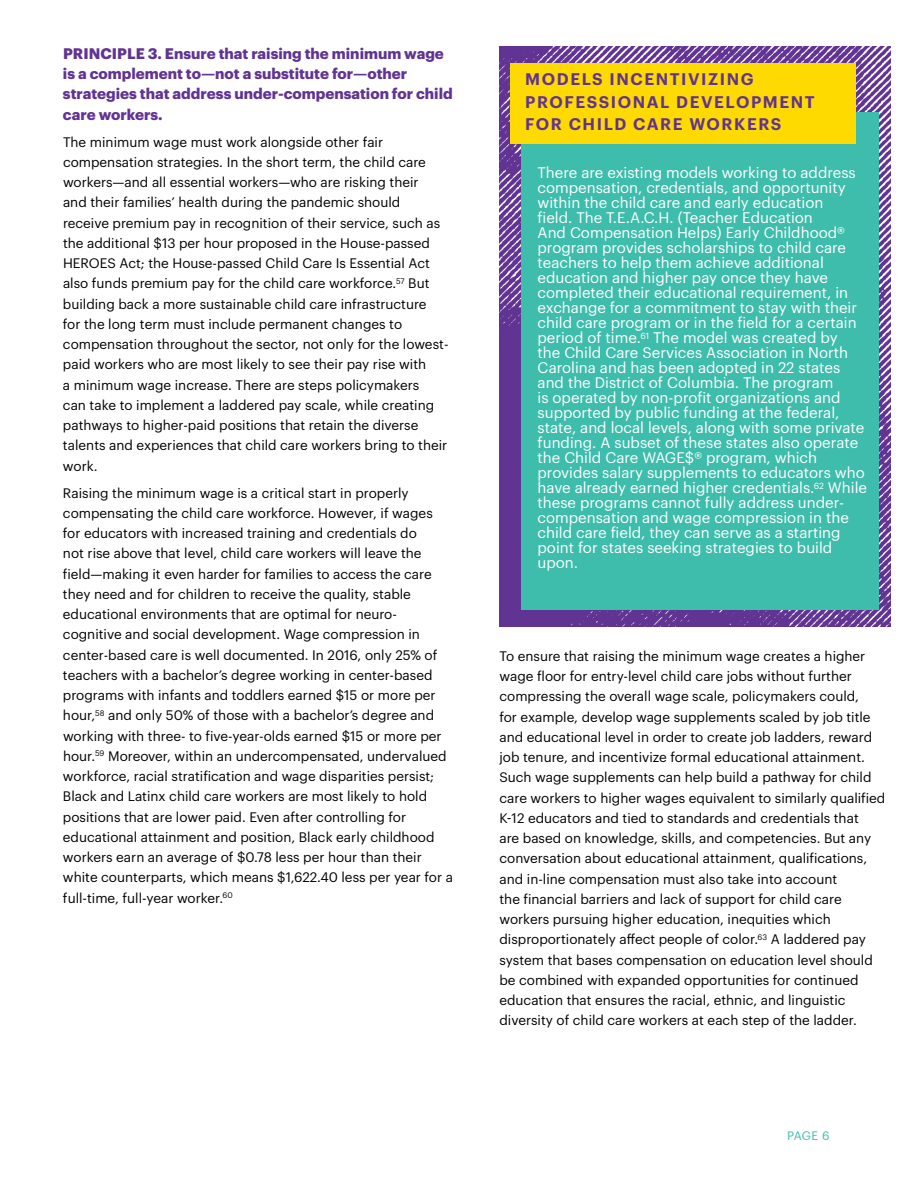
<style>
.page{position:relative;width:918px;height:1188px;background:#fff}
.page>*{position:absolute;margin:0;border:0;box-sizing:border-box;transform-origin:0 0}
.t1{font:600 16.5px/22.5px "Graphik";letter-spacing:.095em;color:#613393}
.t2{font:15px/15px "Graphik";color:#fff}
.t3{font:700 15px/20.2px "Graphik";color:#613393}
.t4{font:13.5px/20.2px "Graphik";color:#000}
.t5{font:12px "Graphik";color:#3ebdad}
</style>
<div class="page">
<img style="left:500px;top:46px;width:391px;height:580px">
<div style="left:522px;top:112px;width:357px;height:497px;background:#3ebdad"></div>
<div style="left:510px;top:63px;width:346px;height:80px;background:#ffda00"></div>
<p class="t3" style="left:63px;top:42px;width:391px">PRINCIPLE 3. Ensure that raising the minimum wage is a complement to—not a substitute for—other strategies that address under-compensation for child care workers.</p>
<p class="t4" style="left:63px;top:130px;width:387px">The minimum wage must work alongside other fair compensation strategies. In the short term, the child care workers—and all essential workers—who are risking their<br>and their families’ health during the pandemic should receive premium pay in recognition of their service, such as the additional $13 per hour proposed in the House-passed HEROES Act; the House-passed Child Care Is Essential Act also funds premium pay for the child care workforce.<sup>57</sup> But building back a more sustainable child care infrastructure<br>for the long term must include permanent changes to compensation throughout the sector, not only for the lowest&shy;paid workers who are most likely to see their pay rise with<br>a minimum wage increase. There are steps policymakers<br>can take to implement a laddered pay scale, while creating pathways to higher-paid positions that retain the diverse talents and experiences that child care workers bring to their work.</p>
<p class="t4" style="left:63px;top:481px;width:392px">Raising the minimum wage is a critical start in properly compensating the child care workforce. However, if wages for educators with increased training and credentials do<br>not rise above that level, child care workers will leave the field—making it even harder for families to access the care they need and for children to receive the quality, stable educational environments that are optimal for neuro&shy;cognitive and social development. Wage compression in center-based care is well documented. In 2016, only 25% of teachers with a bachelor’s degree working in center-based programs with infants and toddlers earned $15 or more per hour,<sup>58</sup> and only 50% of those with a bachelor’s degree and working with three- to five-year-olds earned $15 or more per hour.<sup>59</sup> Moreover, within an undercompensated, undervalued workforce, racial stratification and wage disparities persist; Black and Latinx child care workers are most likely to hold positions that are lower paid. Even after controlling for educational attainment and position, Black early childhood workers earn an average of $0.78 less per hour than their white counterparts, which means $1,622.40 less per year for a full-time, full-year worker.<sup>60</sup></p>
<p class="t1" style="left:525px;top:66px;width:291px">MODELS INCENTIVIZING<br>PROFESSIONAL DEVELOPMENT<br>FOR CHILD CARE WORKERS</p>
<p class="t2" style="left:538px;top:164px;width:331px">There are existing models working to address compensation, credentials, and opportunity within the child care and early education<br>field. The T.E.A.C.H. (Teacher Education<br>And Compensation Helps) Early Childhood® program provides scholarships to child care teachers to help them achieve additional education and higher pay once they have completed their educational requirement, in exchange for a commitment to stay with their child care program or in the field for a certain period of time.<sup>61</sup> The model was created by<br>the Child Care Services Association in North Carolina and has been adopted in 22 states and the District of Columbia. The program<br>is operated by non-profit organizations and supported by public funding at the federal, state, and local levels, along with some private funding. A subset of these states also operate the Child Care WAGE$® program, which provides salary supplements to educators who have already earned higher credentials.<sup>62</sup> While these programs cannot fully address under&shy;compensation and wage compression in the child care field, they can serve as a starting point for states seeking strategies to build upon.</p>
<p class="t4" style="left:499px;top:645px;width:387px">To ensure that raising the minimum wage creates a higher wage floor for entry-level child care jobs without further compressing the overall wage scale, policymakers could,<br>for example, develop wage supplements scaled by job title and educational level in order to create job ladders, reward job tenure, and incentivize formal educational attainment.<br>Such wage supplements can help build a pathway for child care workers to higher wages equivalent to similarly qualified K-12 educators and tied to standards and credentials that<br>are based on knowledge, skills, and competencies. But any conversation about educational attainment, qualifications, and in-line compensation must also take into account<br>the financial barriers and lack of support for child care workers pursuing higher education, inequities which disproportionately affect people of color.<sup>63</sup> A laddered pay system that bases compensation on education level should be combined with expanded opportunities for continued education that ensures the racial, ethnic, and linguistic diversity of child care workers at each step of the ladder.</p>
<p class="t5" style="left:787px;top:1126px;width:44px">PAGE 6</p>
</div>
